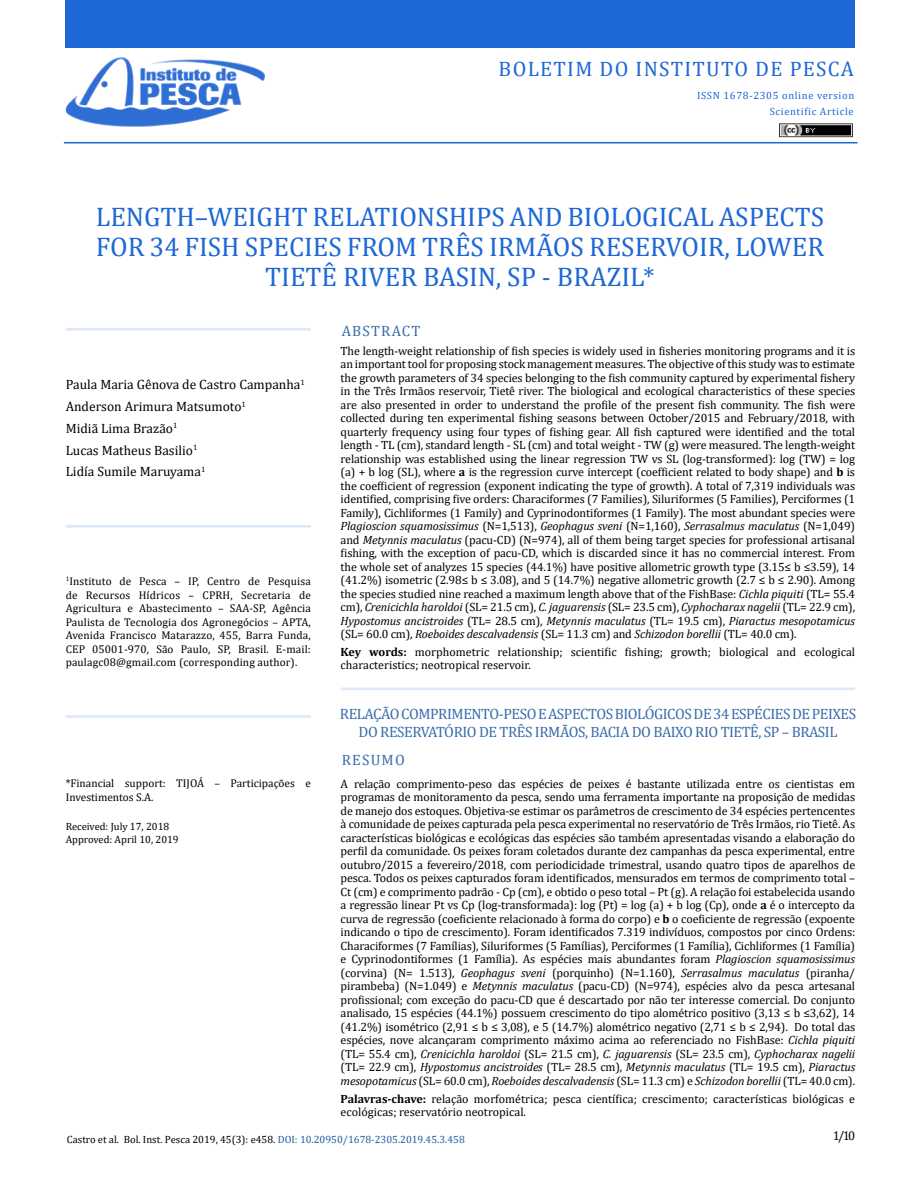
<style>
.page{position:relative;width:918px;height:1188px;background:#fff}
.page>*{position:absolute;margin:0;border:0;box-sizing:border-box;transform-origin:0 0}
.t1{font:27px/30px "Cambria";color:#1d67d6;text-align:center}
.t2{font:21px "Cambria";letter-spacing:.06em;color:#1d67d6}
.t3{font:15px/18px "Cambria";letter-spacing:-.03em;color:#396cab;text-align:center}
.t4{font:15px "Cambria";letter-spacing:.08em;color:#396cab}
.t5{font:13.5px/21.8px "Cambria";color:#000}
.t6{font:12.75px "Cambria";color:#000}
.t7{font:12px/13.5px "Cambria";color:#000;text-align:justify}
.t8{font:11.25px/13.5px "Cambria";color:#000;text-align:justify}
.t9{font:10.5px/13.2px "Cambria";color:#000}
.t10{font:10.5px/16px "Cambria";letter-spacing:.06em;color:#1d67d6;text-align:right}
.s1{font-weight:700}
.s2{font-style:italic}
.s3{color:#215e9e}
</style>
<div class="page">
<div style="left:65px;top:0;width:790px;height:47px;background:#1d67d6"></div>
<hr style="left:64px;top:142px;width:794px;height:1px;background:#1d67d6">
<img style="left:65px;top:57px;width:200px;height:70px">
<img style="left:779px;top:123px;width:74px;height:15px">
<hr style="left:66px;top:328px;width:245px;height:3px;background:#dee9f7">
<hr style="left:66px;top:525px;width:245px;height:3px;background:#dee9f7">
<hr style="left:66px;top:715px;width:245px;height:3px;background:#dee9f7">
<hr style="left:341px;top:688px;width:514px;height:2px;background:#dee9f7">
<h2 class="t2" style="left:499px;top:56px;width:357px">BOLETIM DO INSTITUTO DE PESCA</h2>
<p class="t10" style="left:697px;top:87px;width:159px">ISSN 1678-2305 online version<br>Scientific Article</p>
<h1 class="t1" style="left:96px;top:202px;width:730px">LENGTH–WEIGHT RELATIONSHIPS AND BIOLOGICAL ASPECTS<br>FOR 34 FISH SPECIES FROM TRÊS IRMÃOS RESERVOIR, LOWER<br>TIETÊ RIVER BASIN, SP - BRAZIL*</h1>
<p class="t5" style="left:66px;top:374px;width:241px">Paula Maria Gênova de Castro Campanha<sup>1<br></sup>Anderson Arimura Matsumoto<sup>1<br></sup>Midiã Lima Brazão<sup>1<br></sup>Lucas Matheus Basilio<sup>1<br></sup>Lidía Sumile Maruyama<sup>1</sup></p>
<p class="t8" style="left:66px;top:575px;width:247px"><sup>1</sup>Instituto de Pesca – IP, Centro de Pesquisa de Recursos Hídricos – CPRH, Secretaria de Agricultura e Abastecimento – SAA-SP, Agência Paulista de Tecnologia dos Agronegócios – APTA, Avenida Francisco Matarazzo, 455, Barra Funda, CEP 05001-970, São Paulo, SP, Brasil. E-mail: paulagc08@gmail.com (corresponding author).</p>
<p class="t8" style="left:66px;top:776px;width:247px">*Financial support: TIJOÁ – Participações e<br>Investimentos S.A.</p>
<p class="t9" style="left:66px;top:820px;width:115px">Received: July 17, 2018<br>Approved: April 10, 2019</p>
<p class="t4" style="left:342px;top:323px;width:80px">ABSTRACT</p>
<p class="t7" style="left:341px;top:344px;width:516px">The length-weight relationship of fish species is widely used in fisheries monitoring programs and it is an important tool for proposing stock management measures. The objective of this study was to estimate the growth parameters of 34 species belonging to the fish community captured by experimental fishery in the Três Irmãos reservoir, Tietê river. The biological and ecological characteristics of these species are also presented in order to understand the profile of the present fish community. The fish were collected during ten experimental fishing seasons between October/2015 and February/2018, with quarterly frequency using four types of fishing gear. All fish captured were identified and the total length - TL (cm), standard length - SL (cm) and total weight - TW (g) were measured. The length-weight relationship was established using the linear regression TW vs SL (log-transformed): log (TW) = log (a) + b log (SL), where <span class="s1">a</span> is the regression curve intercept (coefficient related to body shape) and <span class="s1">b</span> is the coefficient of regression (exponent indicating the type of growth). A total of 7,319 individuals was identified, comprising five orders: Characiformes (7 Families), Siluriformes (5 Families), Perciformes (1<br>Family), Cichliformes (1 Family) and Cyprinodontiformes (1 Family). The most abundant species were <span class="s2">Plagioscion squamosissimus</span> (N=1,513), <span class="s2">Geophagus sveni</span> (N=1,160), <span class="s2">Serrasalmus maculatus</span> (N=1,049) and <span class="s2">Metynnis maculatus</span> (pacu-CD) (N=974), all of them being target species for professional artisanal fishing, with the exception of pacu-CD, which is discarded since it has no commercial interest. From the whole set of analyzes 15 species (44.1%) have positive allometric growth type (3.15≤ b ≤3.59), 14 (41.2%) isometric (2.98≤ b ≤ 3.08), and 5 (14.7%) negative allometric growth (2.7 ≤ b ≤ 2.90). Among the species studied nine reached a maximum length above that of the FishBase: <span class="s2">Cichla piquiti</span> (TL= 55.4 cm), <span class="s2">Crenicichla haroldoi</span> (SL= 21.5 cm), <span class="s2">C. jaguarensis</span> (SL= 23.5 cm), <span class="s2">Cyphocharax nagelii</span> (TL= 22.9 cm), <span class="s2">Hypostomus ancistroides</span> (TL= 28.5 cm), <span class="s2">Metynnis maculatus</span> (TL= 19.5 cm), <span class="s2">Piaractus mesopotamicus </span>(SL= 60.0 cm), <span class="s2">Roeboides descalvadensis</span> (SL= 11.3 cm) and <span class="s2">Schizodon borellii</span> (TL= 40.0 cm).</p>
<p class="t7" style="left:341px;top:645px;width:516px"><span class="s1">Key words:</span> morphometric relationship; scientific fishing; growth; biological and ecological characteristics; neotropical reservoir.</p>
<p class="t3" style="left:340px;top:705px;width:518px">RELAÇÃO COMPRIMENTO-PESO E ASPECTOS BIOLÓGICOS DE 34 ESPÉCIES DE PEIXES<br>DO RESERVATÓRIO DE TRÊS IRMÃOS, BACIA DO BAIXO RIO TIETÊ, SP – BRASIL</p>
<p class="t3" style="left:342px;top:751px;width:65px">RESUMO</p>
<p class="t7" style="left:341px;top:777px;width:516px">A relação comprimento-peso das espécies de peixes é bastante utilizada entre os cientistas em programas de monitoramento da pesca, sendo uma ferramenta importante na proposição de medidas de manejo dos estoques. Objetiva-se estimar os parâmetros de crescimento de 34 espécies pertencentes à comunidade de peixes capturada pela pesca experimental no reservatório de Três Irmãos, rio Tietê. As características biológicas e ecológicas das espécies são também apresentadas visando a elaboração do perfil da comunidade. Os peixes foram coletados durante dez campanhas da pesca experimental, entre outubro/2015 a fevereiro/2018, com periodicidade trimestral, usando quatro tipos de aparelhos de pesca. Todos os peixes capturados foram identificados, mensurados em termos de comprimento total – Ct (cm) e comprimento padrão - Cp (cm), e obtido o peso total – Pt (g). A relação foi estabelecida usando a regressão linear Pt vs Cp (log-transformada): log (Pt) = log (a) + b log (Cp), onde <span class="s1">a</span> é o intercepto da curva de regressão (coeficiente relacionado à forma do corpo) e <span class="s1">b</span> o coeficiente de regressão (expoente indicando o tipo de crescimento). Foram identificados 7.319 indivíduos, compostos por cinco Ordens:<br>Characiformes (7 Famílias), Siluriformes (5 Famílias), Perciformes (1 Família), Cichliformes (1 Família) e Cyprinodontiformes (1 Família). As espécies mais abundantes foram <span class="s2">Plagioscion squamosissimus </span>(corvina) (N= 1.513), <span class="s2">Geophagus sveni</span> (porquinho) (N=1.160), <span class="s2">Serrasalmus maculatus</span> (piranha/ pirambeba) (N=1.049) e <span class="s2">Metynnis maculatus</span> (pacu-CD) (N=974), espécies alvo da pesca artesanal profissional; com exceção do pacu-CD que é descartado por não ter interesse comercial. Do conjunto analisado, 15 espécies (44.1%) possuem crescimento do tipo alométrico positivo (3,13 ≤ b ≤3,62), 14 (41.2%) isométrico (2,91 ≤ b ≤ 3,08), e 5 (14.7%) alométrico negativo (2,71 ≤ b ≤ 2,94). Do total das espécies, nove alcançaram comprimento máximo acima ao referenciado no FishBase: <span class="s2">Cichla piquiti </span>(TL= 55.4 cm), <span class="s2">Crenicichla haroldoi</span> (SL= 21.5 cm), <span class="s2">C. jaguarensis</span> (SL= 23.5 cm), <span class="s2">Cyphocharax nagelii </span>(TL= 22.9 cm), <span class="s2">Hypostomus ancistroides</span> (TL= 28.5 cm), <span class="s2">Metynnis maculatus</span> (TL= 19.5 cm), <span class="s2">Piaractus mesopotamicus</span> (SL= 60.0 cm), <span class="s2">Roeboides descalvadensis</span> (SL= 11.3 cm) e <span class="s2">Schizodon borellii</span> (TL= 40.0 cm).</p>
<p class="t7" style="left:341px;top:1092px;width:516px"><span class="s1">Palavras-chave:</span> relação morfométrica; pesca científica; crescimento; características biológicas e ecológicas; reservatório neotropical.</p>
<p class="t9" style="left:67px;top:1132px;width:400px">Castro et al. Bol. Inst. Pesca 2019, 45(3): e458. <span class="s3">DOI: 10.20950/1678-2305.2019.45.3.458</span></p>
<p class="t6" style="left:833px;top:1129px;width:24px">1/10</p>
</div>
